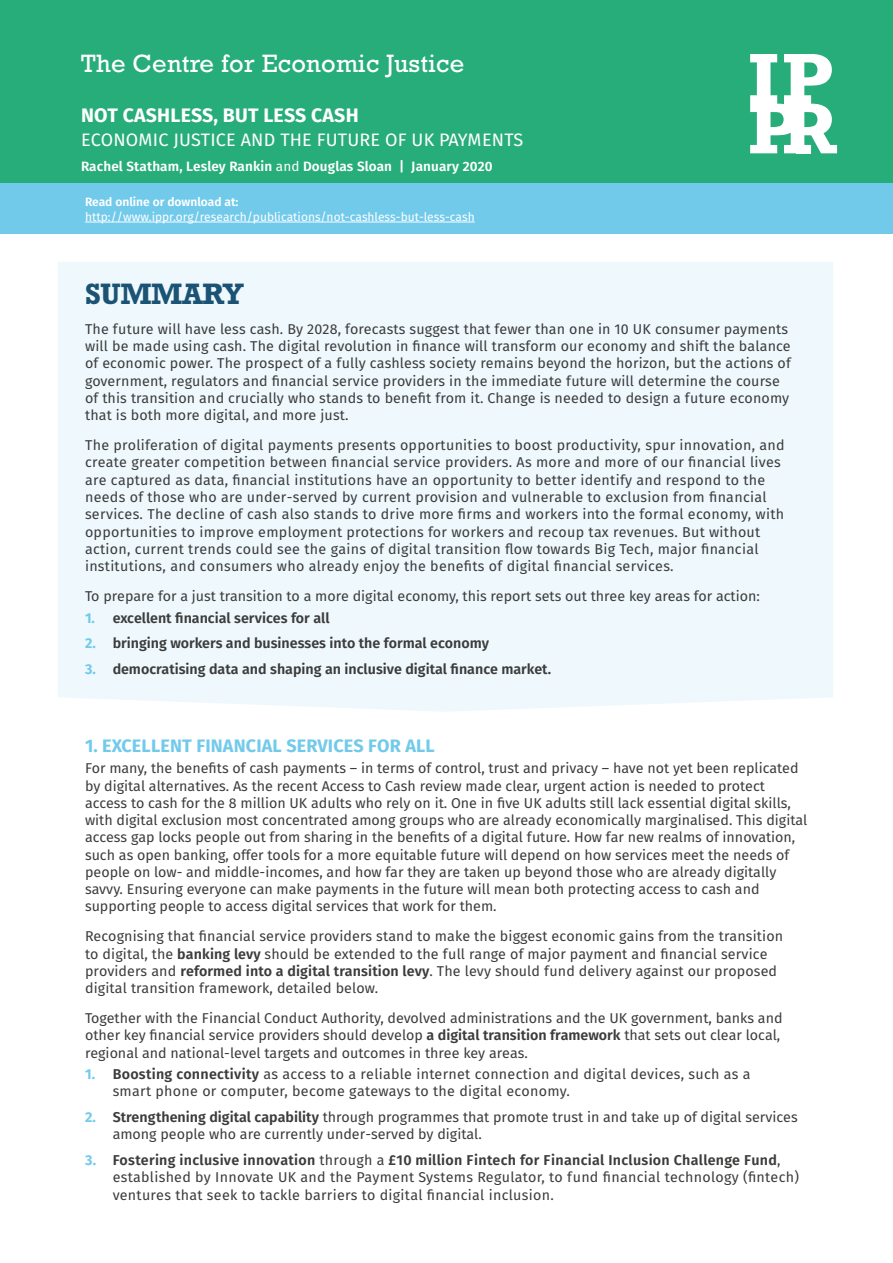
<style>
.page{position:relative;width:893px;height:1263px;background:#fff}
.page>*{position:absolute;margin:0;border:0;box-sizing:border-box;transform-origin:0 0}
.t1{font:700 30px "Rockwell Std";letter-spacing:-.015em;color:#1b5374}
.t2{font:25.5px "Rockwell Std";letter-spacing:.01em;color:#fff}
.t3{font:700 19.5px "Fira Sans";letter-spacing:.01em;color:#fff}
.t4{font:18px "Fira Sans";letter-spacing:.01em;color:#fff}
.t5{font:700 18px "Fira Sans";letter-spacing:.01em;color:#72caeb}
.t6{font:14.25px/17.2px "Fira Sans";letter-spacing:.01em;color:#3c3c3b}
.t7{font:600 14.25px "Fira Sans";color:#3c3c3b}
.t8{font:600 13.5px "Fira Sans";letter-spacing:.01em;color:#fff}
.t9{font:12px "Fira Sans";color:#fff}
.t10{font:600 12px "Fira Sans";color:#fff}
.s1{font-weight:400}
.s2{font-weight:700;color:#72caeb}
.s3{font-weight:600}
</style>
<div class="page">
<div style="left:0;top:30px;width:893px;height:204px;background:#72caeb"></div>
<div style="left:0;top:0;width:893px;height:183px;background:#27ad7a"></div>
<hr style="left:85px;top:222px;width:390px;height:1px;background:#fff">
<div style="left:58px;top:262px;width:775px;height:450px;background:#eef8fd"></div>
<svg style="left:750px;top:54px;width:87px;height:99px"></svg>
<h2 class="t2" style="left:81px;top:49px;width:385px">The Centre for Economic Justice</h2>
<h3 class="t3" style="left:81px;top:102px;width:279px">NOT CASHLESS, BUT LESS CASH</h3>
<p class="t4" style="left:81px;top:127px;width:444px">ECONOMIC JUSTICE AND THE FUTURE OF UK PAYMENTS</p>
<p class="t8" style="left:81px;top:157px;width:413px">Rachel Statham, Lesley Rankin <span class="s1">and</span> Douglas Sloan | January 2020</p>
<p class="t10" style="left:85px;top:193px;width:155px">Read online or download at:</p>
<p class="t9" style="left:85px;top:208px;width:391px">http://www.ippr.org/research/publications/not-cashless-but-less-cash</p>
<h1 class="t1" style="left:85px;top:276px;width:160px">SUMMARY</h1>
<p class="t6" style="left:85px;top:320px;width:707px">The future will have less cash. By 2028, forecasts suggest that fewer than one in 10 UK consumer payments will be made using cash. The digital revolution in finance will transform our economy and shift the balance of economic power. The prospect of a fully cashless society remains beyond the horizon, but the actions of government, regulators and financial service providers in the immediate future will determine the course of this transition and crucially who stands to benefit from it. Change is needed to design a future economy that is both more digital, and more just.</p>
<p class="t6" style="left:85px;top:437px;width:701px">The proliferation of digital payments presents opportunities to boost productivity, spur innovation, and create greater competition between financial service providers. As more and more of our financial lives are captured as data, financial institutions have an opportunity to better identify and respond to the needs of those who are under-served by current provision and vulnerable to exclusion from financial services. The decline of cash also stands to drive more firms and workers into the formal economy, with opportunities to improve employment protections for workers and recoup tax revenues. But without action, current trends could see the gains of digital transition flow towards Big Tech, major financial institutions, and consumers who already enjoy the benefits of digital financial services.</p>
<p class="t6" style="left:85px;top:587px;width:676px">To prepare for a just transition to a more digital economy, this report sets out three key areas for action:</p>
<p class="t7" style="left:85px;top:608px;width:246px"><span class="s2">1.</span> excellent financial services for all</p>
<p class="t7" style="left:85px;top:633px;width:405px"><span class="s2">2.</span> bringing workers and businesses into the formal economy</p>
<p class="t7" style="left:85px;top:659px;width:468px"><span class="s2">3.</span> democratising data and shaping an inclusive digital finance market.</p>
<p class="t5" style="left:85px;top:733px;width:351px">1. EXCELLENT FINANCIAL SERVICES FOR ALL</p>
<p class="t6" style="left:85px;top:760px;width:724px">For many, the benefits of cash payments – in terms of control, trust and privacy – have not yet been replicated by digital alternatives. As the recent Access to Cash review made clear, urgent action is needed to protect access to cash for the 8 million UK adults who rely on it. One in five UK adults still lack essential digital skills, with digital exclusion most concentrated among groups who are already economically marginalised. This digital access gap locks people out from sharing in the benefits of a digital future. How far new realms of innovation, such as open banking, offer tools for a more equitable future will depend on how services meet the needs of people on low- and middle-incomes, and how far they are taken up beyond those who are already digitally savvy. Ensuring everyone can make payments in the future will mean both protecting access to cash and supporting people to access digital services that work for them.</p>
<p class="t6" style="left:85px;top:928px;width:700px">Recognising that financial service providers stand to make the biggest economic gains from the transition to digital, the <span class="s3">banking levy</span> should be extended to the full range of major payment and financial service providers and <span class="s3">reformed into a digital transition levy</span>. The levy should fund delivery against our proposed digital transition framework, detailed below.</p>
<p class="t6" style="left:85px;top:1009px;width:699px">Together with the Financial Conduct Authority, devolved administrations and the UK government, banks and other key financial service providers should develop <span class="s3">a digital transition framework</span> that sets out clear local, regional and national-level targets and outcomes in three key areas.</p>
<p class="t6" style="left:113px;top:1065px;width:639px;text-indent:-28px"><span class="s2">1.</span> <span class="s3">Boosting connectivity</span> as access to a reliable internet connection and digital devices, such as a smart phone or computer, become gateways to the digital economy.</p>
<p class="t6" style="left:113px;top:1108px;width:687px;text-indent:-28px"><span class="s2">2.</span> <span class="s3">Strengthening digital capability</span> through programmes that promote trust in and take up of digital services among people who are currently under-served by digital.</p>
<p class="t6" style="left:113px;top:1151px;width:688px;text-indent:-28px"><span class="s2">3.</span> <span class="s3">Fostering inclusive innovation</span> through a <span class="s3">£10 million Fintech for Financial Inclusion Challenge Fund</span>, established by Innovate UK and the Payment Systems Regulator, to fund financial technology (fintech) ventures that seek to tackle barriers to digital financial inclusion.</p>
</div>
